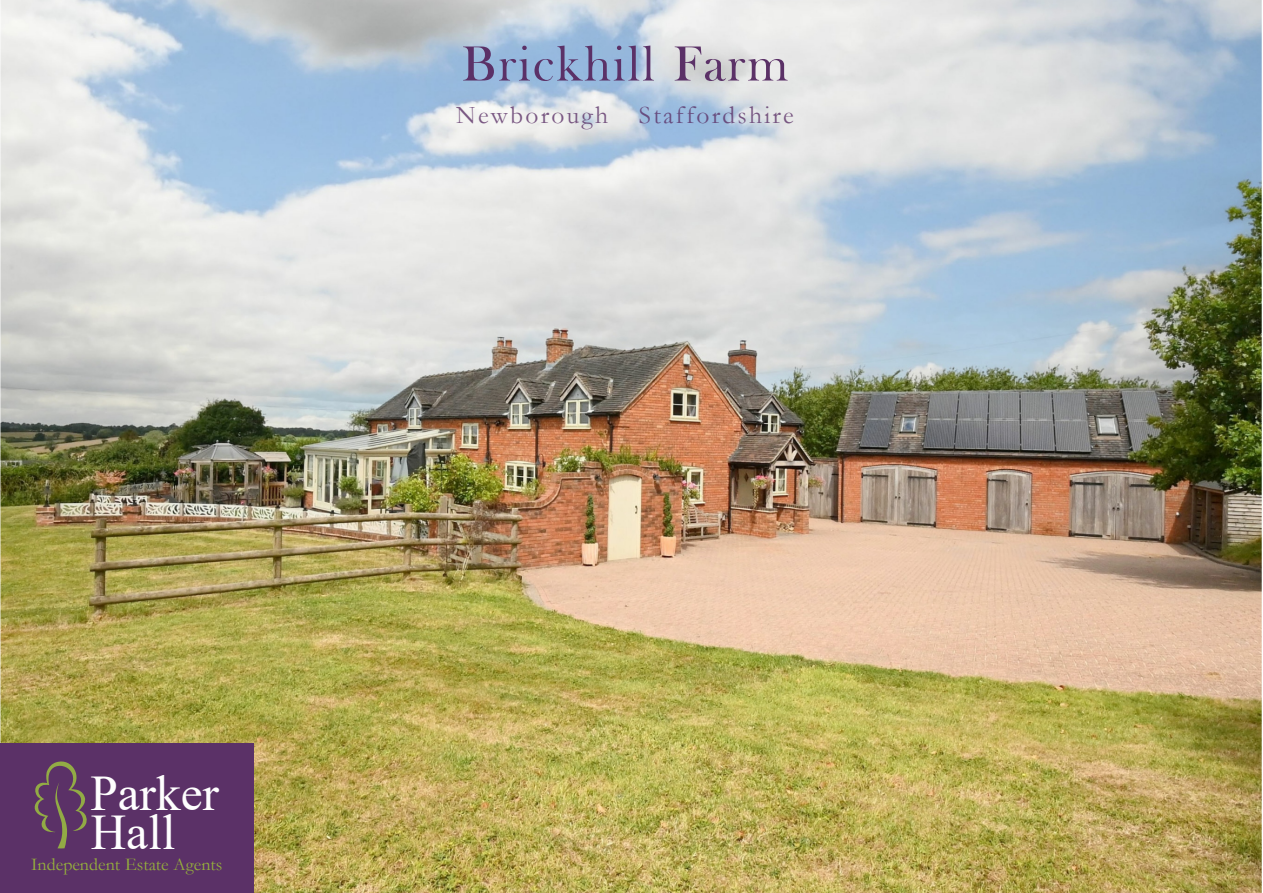
<style>
.page{position:relative;width:1263px;height:893px;background:#fff}
.page>*{position:absolute;margin:0;border:0;box-sizing:border-box;transform-origin:0 0}
.t1{font:51px "Bask Old Face";letter-spacing:.045em;color:#5b3167}
.t2{font:49.8px "Times New Roman";color:#fefefe}
.t3{font:25.5px "Garamond";letter-spacing:.09em;color:rgb(91 49 103/.8)}
.t4{font:18px "Garamond";color:#95b03c}
</style>
<div class="page">
<img style="left:0;top:0;width:1262px;height:893px">
<div style="left:0;top:743px;width:254px;height:150px;background:#5b3167"></div>
<svg style="left:34px;top:761px;width:53px;height:88px"></svg>
<h1 class="t1" style="left:462px;top:45px;width:328px">Brickhill Farm</h1>
<p class="t3" style="left:456px;top:106px;width:339px">Newborough Staffordshire</p>
<h2 class="t2" style="left:90px;top:776px;width:130px">Parker</h2>
<h2 class="t2" style="left:91px;top:814px;width:86px">Hall</h2>
<p class="t4" style="left:31px;top:858px;width:193px">Independent Estate Agents</p>
</div>
